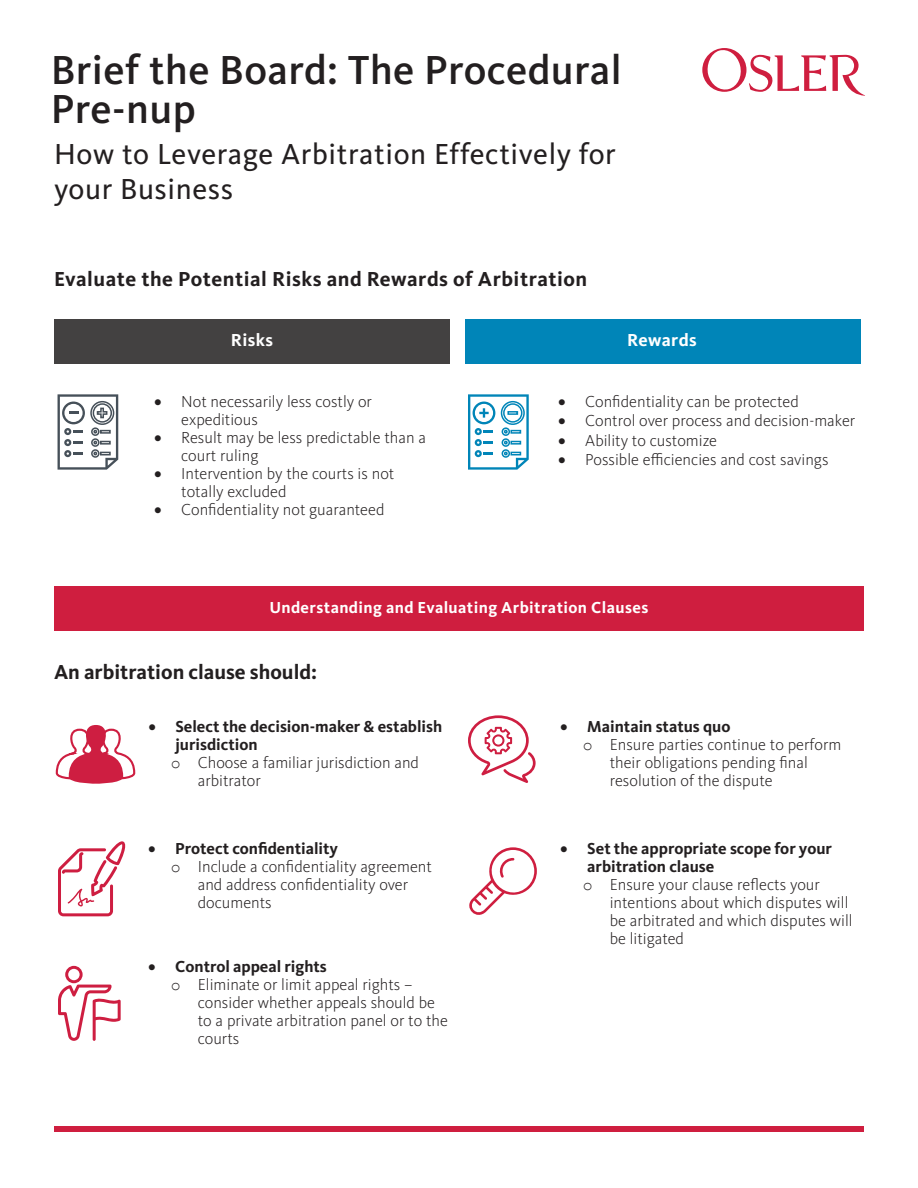
<style>
.page{position:relative;width:918px;height:1188px;background:#fff}
.page>*{position:absolute;margin:0;border:0;box-sizing:border-box;transform-origin:0 0}
.t1{font:500 42px/39px "Kievit Pro";letter-spacing:.01em;color:#231f20}
.t2{font:30px/34.5px "Kievit Pro";letter-spacing:.02em;color:#231f20}
.t3{font:700 21px "Kievit Pro";letter-spacing:.025em;color:#231f20}
.t4{font:700 21px "Kievit Pro";color:#231f20}
.t5{font:700 18px "Kievit Pro";letter-spacing:.025em;color:#fff}
.t6{font:300 16.5px/18px "Kievit Pro";color:#231f20}
.t7{font:700 16.5px "Kievit Pro";color:#231f20}
.t8{font:700 16.5px "Kievit Pro";letter-spacing:.025em;color:#fff}
.s1{font-family:"Courier New";font-weight:400}
</style>
<div class="page">
<div style="left:54px;top:587px;width:810px;height:44px;background:#cf1e3f"></div>
<div style="left:54px;top:1126px;width:810px;height:6px;background:#cf1e3f"></div>
<div style="left:54px;top:320px;width:396px;height:44px;background:#434141"></div>
<div style="left:465px;top:320px;width:396px;height:44px;background:#0085b8"></div>
<svg style="left:702px;top:48px;width:163px;height:48px"></svg>
<svg style="left:469px;top:847px;width:68px;height:68px"></svg>
<svg style="left:58px;top:966px;width:63px;height:75px"></svg>
<svg style="left:468px;top:394px;width:61px;height:76px"></svg>
<svg style="left:58px;top:394px;width:60px;height:76px"></svg>
<svg style="left:58px;top:841px;width:68px;height:75px"></svg>
<svg style="left:55px;top:725px;width:81px;height:59px"></svg>
<svg style="left:468px;top:715px;width:68px;height:68px"></svg>
<h1 class="t1" style="left:51px;top:50px;width:573px">Brief the Board: The Procedural<br>Pre-nup</h1>
<h2 class="t2" style="left:54px;top:137px;width:563px">How to Leverage Arbitration Effectively for your Business</h2>
<p class="t3" style="left:54px;top:266px;width:535px">Evaluate the Potential Risks and Rewards of Arbitration</p>
<p class="t5" style="left:231px;top:329px;width:44px">Risks</p>
<p class="t5" style="left:627px;top:329px;width:71px">Rewards</p>
<p class="t6" style="left:181px;top:392px;width:192px;text-indent:-27px">• Not necessarily less costly or expeditious</p>
<p class="t6" style="left:181px;top:428px;width:246px;text-indent:-27px">• Result may be less predictable than a court ruling</p>
<p class="t6" style="left:181px;top:464px;width:215px;text-indent:-27px">• Intervention by the courts is not totally excluded</p>
<p class="t6" style="left:154px;top:500px;width:232px">• Confidentiality not guaranteed</p>
<p class="t6" style="left:558px;top:392px;width:242px">• Confidentiality can be protected</p>
<p class="t6" style="left:558px;top:412px;width:298px">• Control over process and decision-maker</p>
<p class="t6" style="left:558px;top:431px;width:160px">• Ability to customize</p>
<p class="t6" style="left:558px;top:451px;width:272px">• Possible efficiencies and cost savings</p>
<p class="t8" style="left:269px;top:598px;width:380px">Understanding and Evaluating Arbitration Clauses</p>
<p class="t4" style="left:54px;top:659px;width:265px">An arbitration clause should:</p>
<p class="t7" style="left:148px;top:717px;width:295px">• Select the decision-maker &amp; establish</p>
<p class="t7" style="left:175px;top:735px;width:84px">jurisdiction</p>
<p class="t6" style="left:171px;top:754px;width:250px"><span class="s1">o</span> Choose a familiar jurisdiction and</p>
<p class="t6" style="left:198px;top:772px;width:64px">arbitrator</p>
<p class="t7" style="left:148px;top:838px;width:191px">• Protect confidentiality</p>
<p class="t6" style="left:171px;top:857px;width:263px"><span class="s1">o</span> Include a confidentiality agreement</p>
<p class="t6" style="left:198px;top:875px;width:212px">and address confidentiality over</p>
<p class="t6" style="left:198px;top:893px;width:75px">documents</p>
<p class="t7" style="left:148px;top:956px;width:180px">• Control appeal rights</p>
<p class="t6" style="left:171px;top:975px;width:243px"><span class="s1">o</span> Eliminate or limit appeal rights –</p>
<p class="t6" style="left:198px;top:993px;width:239px">consider whether appeals should be</p>
<p class="t6" style="left:198px;top:1011px;width:252px">to a private arbitration panel or to the</p>
<p class="t6" style="left:198px;top:1029px;width:43px">courts</p>
<p class="t7" style="left:560px;top:717px;width:172px">• Maintain status quo</p>
<p class="t6" style="left:583px;top:736px;width:260px"><span class="s1">o</span> Ensure parties continue to perform</p>
<p class="t6" style="left:610px;top:754px;width:200px">their obligations pending final</p>
<p class="t6" style="left:610px;top:772px;width:164px">resolution of the dispute</p>
<p class="t7" style="left:560px;top:839px;width:273px">• Set the appropriate scope for your</p>
<p class="t7" style="left:587px;top:857px;width:129px">arbitration clause</p>
<p class="t6" style="left:583px;top:876px;width:239px"><span class="s1">o</span> Ensure your clause reflects your</p>
<p class="t6" style="left:610px;top:894px;width:240px">intentions about which disputes will</p>
<p class="t6" style="left:610px;top:912px;width:245px">be arbitrated and which disputes will</p>
<p class="t6" style="left:610px;top:930px;width:76px">be litigated</p>
</div>
